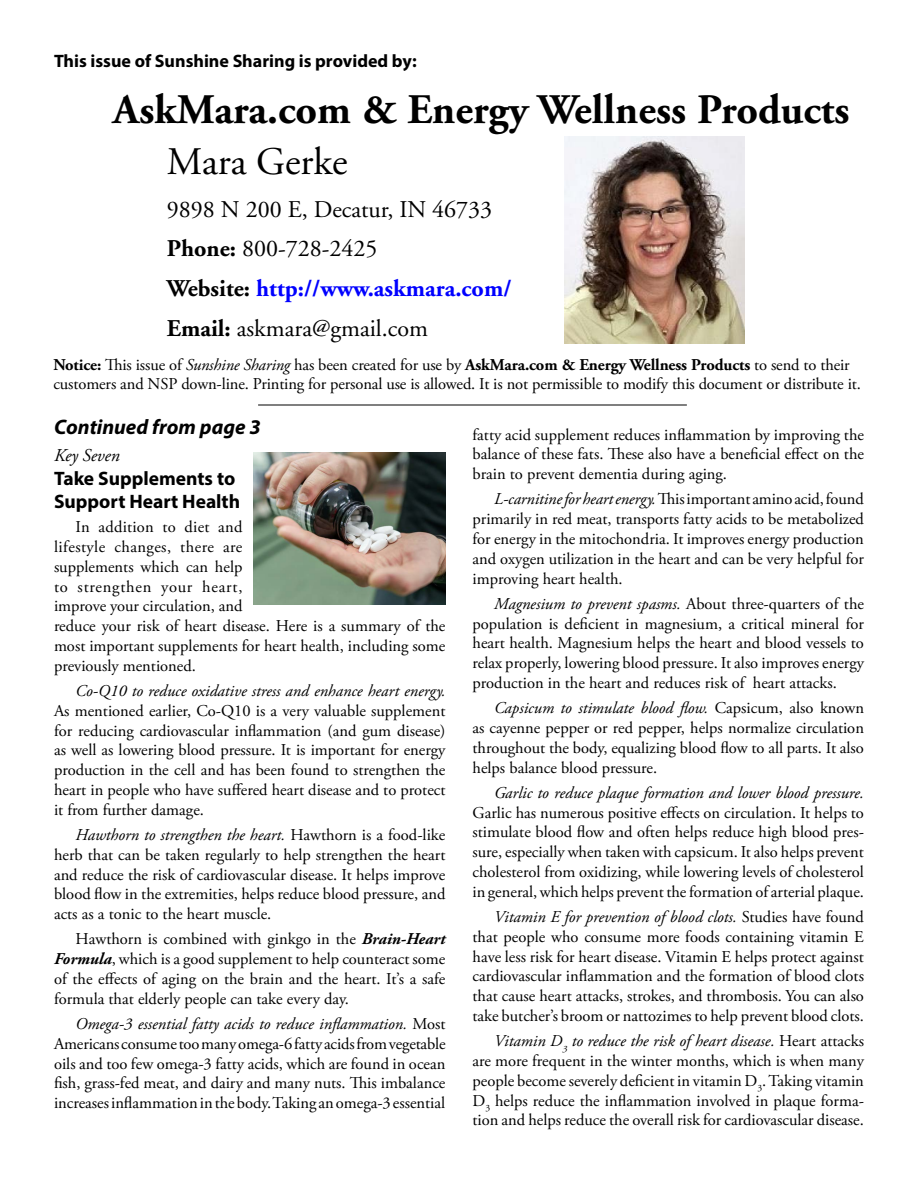
<style>
.page{position:relative;width:918px;height:1188px;background:#fff}
.page>*{position:absolute;margin:0;border:0;box-sizing:border-box;transform-origin:0 0}
.t1{font:700 42px "Adobe Garamond";color:#000}
.t2{font:39px "Adobe Garamond Pro";color:#000}
.t3{font:24px/39.9px "Adobe Garamond";color:#000}
.t4{font:italic 700 21px "Myriad Pro";color:#000}
.t5{font:700 19.5px/23.4px "Myriad Pro";color:#000}
.t6{font:700 18px "Myriad Pro";color:#000}
.t7{font:italic 18px "Adobe Garamond Pro";letter-spacing:-.005em;color:#000}
.t8{font:16.5px/19.8px "Adobe Garamond Pro";color:#000;text-align:justify}
.t9{font:italic 16.5px "Adobe Garamond Pro";color:#000}
.s1{font-weight:700}
.s2{font-weight:700;color:#00f}
.s3{font-style:italic}
.s4{font-family:"Adobe Garamond";font-weight:700}
.s5{font-weight:700;font-style:italic}
</style>
<div class="page">
<hr style="left:258px;top:405px;width:429px;height:1px;background:#000">
<img style="left:253px;top:453px;width:193px;height:151px">
<img style="left:564px;top:137px;width:181px;height:207px">
<p class="t6" style="left:54px;top:50px;width:364px">This issue of Sunshine Sharing is provided by:</p>
<h1 class="t1" style="left:113px;top:87px;width:738px">AskMara.com &amp; Energy Wellness Products</h1>
<h2 class="t2" style="left:167px;top:139px;width:182px">Mara Gerke</h2>
<h3 class="t3" style="left:167px;top:190px;width:346px">9898 N 200 E, Decatur, IN 46733<br><span class="s1">Phone:</span> 800-728-2425<br><span class="s1">Website:</span> <span class="s2">http://www.askmara.com/<br></span><span class="s1">Email:</span> askmara@gmail.com</h3>
<p class="t8" style="left:53px;top:355px;width:809px"><span class="s1">Notice:</span> This issue of <span class="s3">Sunshine Sharing</span> has been created for use by <span class="s4">AskMara.com &amp; Energy Wellness Products</span> to send to their customers and NSP down-line. Printing for personal use is allowed. It is not permissible to modify this document or distribute it.</p>
<p class="t4" style="left:54px;top:414px;width:208px">Continued from page 3</p>
<p class="t7" style="left:54px;top:445px;width:67px">Key Seven</p>
<p class="t5" style="left:54px;top:466px;width:188px">Take Supplements to<br>Support Heart Health</p>
<p class="t8" style="left:54px;top:518px;width:393px;text-align:left;text-indent:22px">In addition to diet and<br>lifestyle changes, there are<br>supplements which can help<br>to strengthen your heart,<br>improve your circulation, and<br>reduce your risk of heart disease. Here is a summary of the most important supplements for heart health, including some previously mentioned.</p>
<p class="t9" style="left:76px;top:681px;width:371px">Co-Q10 to reduce oxidative stress and enhance heart energy.</p>
<p class="t8" style="left:54px;top:701px;width:393px">As mentioned earlier, Co-Q10 is a very valuable supplement for reducing cardiovascular inflammation (and gum disease) as well as lowering blood pressure. It is important for energy production in the cell and has been found to strengthen the heart in people who have suffered heart disease and to protect it from further damage.</p>
<p class="t8" style="left:54px;top:825px;width:393px;text-indent:22px"><span class="s3">Hawthorn to strengthen the heart.</span> Hawthorn is a food-like herb that can be taken regularly to help strengthen the heart and reduce the risk of cardiovascular disease. It helps improve blood flow in the extremities, helps reduce blood pressure, and acts as a tonic to the heart muscle.</p>
<p class="t8" style="left:54px;top:930px;width:393px;text-indent:22px">Hawthorn is combined with ginkgo in the <span class="s5">Brain-Heart Formula</span>, which is a good supplement to help counteract some of the effects of aging on the brain and the heart. It’s a safe formula that elderly people can take every day.</p>
<p class="t8" style="left:54px;top:1014px;width:393px;text-indent:22px"><span class="s3">Omega-3 essential fatty acids to reduce inflammation.</span> Most Americans consume too many omega-6 fatty acids from vegetable oils and too few omega-3 fatty acids, which are found in ocean fish, grass-fed meat, and dairy and many nuts. This imbalance increases inflammation in the body. Taking an omega-3 essential</p>
<p class="t8" style="left:473px;top:425px;width:393px">fatty acid supplement reduces inflammation by improving the balance of these fats. These also have a beneficial effect on the brain to prevent dementia during aging.</p>
<p class="t8" style="left:473px;top:490px;width:393px;text-indent:22px"><span class="s3">L-carnitine for heart energy.</span> This important amino acid, found primarily in red meat, transports fatty acids to be metabolized for energy in the mitochondria. It improves energy production and oxygen utilization in the heart and can be very helpful for improving heart health.</p>
<p class="t8" style="left:473px;top:594px;width:393px;text-indent:22px"><span class="s3">Magnesium to prevent spasms.</span> About three-quarters of the population is deficient in magnesium, a critical mineral for heart health. Magnesium helps the heart and blood vessels to relax properly, lowering blood pressure. It also improves energy production in the heart and reduces risk of heart attacks.</p>
<p class="t8" style="left:473px;top:699px;width:393px;text-indent:22px"><span class="s3">Capsicum to stimulate blood flow.</span> Capsicum, also known as cayenne pepper or red pepper, helps normalize circulation throughout the body, equalizing blood flow to all parts. It also helps balance blood pressure.</p>
<p class="t9" style="left:494px;top:783px;width:371px">Garlic to reduce plaque formation and lower blood pressure.</p>
<p class="t8" style="left:473px;top:803px;width:393px">Garlic has numerous positive effects on circulation. It helps to stimulate blood flow and often helps reduce high blood pres&shy;sure, especially when taken with capsicum. It also helps prevent cholesterol from oxidizing, while lowering levels of cholesterol in general, which helps prevent the formation of arterial plaque.</p>
<p class="t8" style="left:473px;top:907px;width:393px;text-indent:22px"><span class="s3">Vitamin E for prevention of blood clots.</span> Studies have found that people who consume more foods containing vitamin E have less risk for heart disease. Vitamin E helps protect against cardiovascular inflammation and the formation of blood clots that cause heart attacks, strokes, and thrombosis. You can also take butcher’s broom or nattozimes to help prevent blood clots.</p>
<p class="t8" style="left:472px;top:1032px;width:393px;text-indent:22px"><span class="s3">Vitamin D</span><sub>3</sub> <span class="s3">to reduce the risk of heart disease.</span> Heart attacks are more frequent in the winter months, which is when many people become severely deficient in vitamin D<sub>3</sub>. Taking vitamin D<sub>3</sub> helps reduce the inflammation involved in plaque forma&shy;tion and helps reduce the overall risk for cardiovascular disease.</p>
</div>
